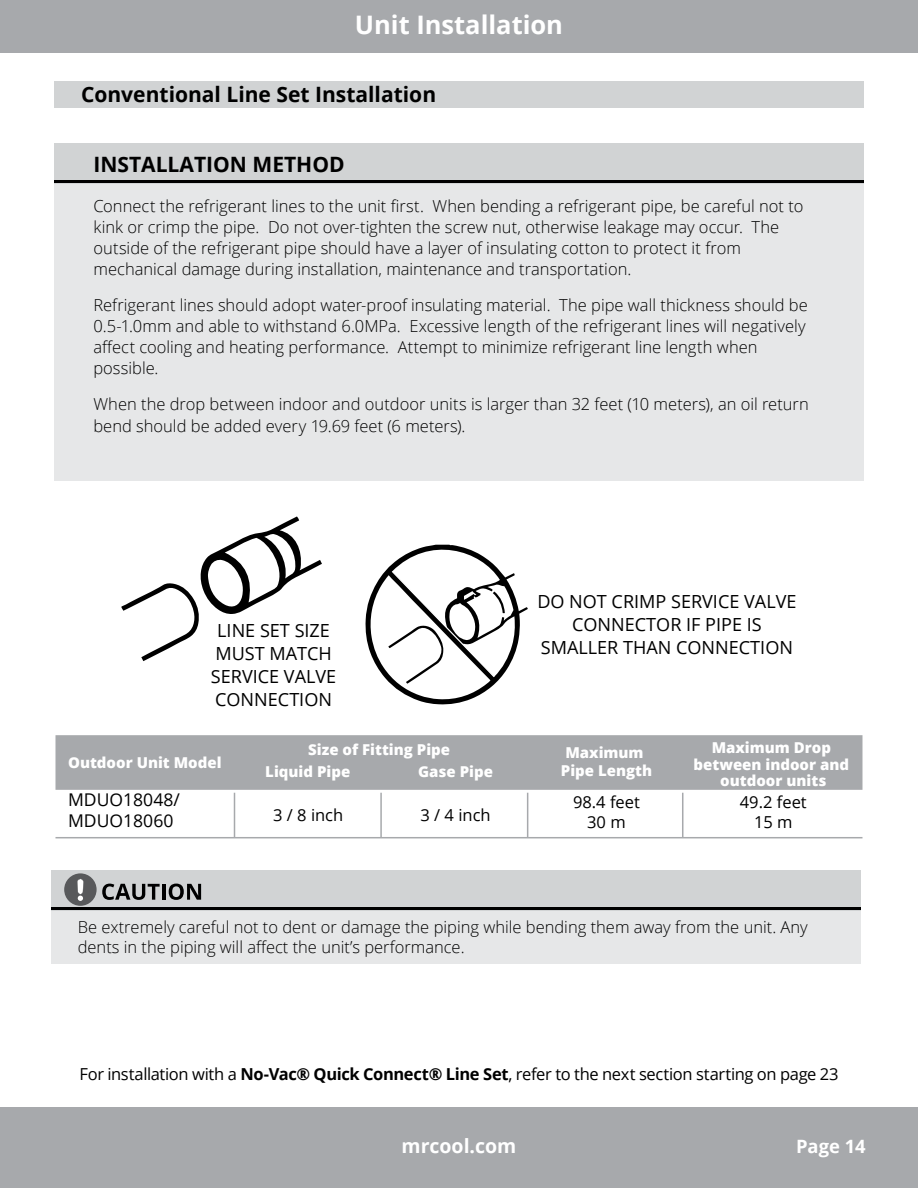
<style>
.page{position:relative;width:918px;height:1188px;background:#fff}
.page>*{position:absolute;margin:0;border:0;box-sizing:border-box;transform-origin:0 0}
.t1{font:700 25.5px "Open Sans";color:#fff}
.t2{font:700 21.15px "Open Sans";color:#000}
.t3{font:700 19.5px "Open Sans";color:#fff}
.t4{font:700 18.45px "Open Sans";color:#fff}
.t5{font:18px/23.1px "Open Sans";color:#000;text-align:center}
.t6{font:17.55px/21.1px "Open Sans";color:#000}
.t7{font:300 16.5px/21px "Open Sans";color:#000}
.t8{font:16.5px/19.5px "Open Sans";letter-spacing:-.015em;color:#000;text-align:center}
.t9{font:800 15px/16.5px "Open Sans";color:#fff;text-align:center}
.s1{font-weight:700}
</style>
<div class="page">
<div style="left:0;top:1107px;width:918px;height:81px;background:#a7a9ac"></div>
<div style="left:0;top:0;width:918px;height:53px;background:#a7a9ac"></div>
<div style="left:55px;top:735px;width:807px;height:55px;background:#a7a9ac"></div>
<hr style="left:527px;top:793px;width:1px;height:45px;background:#a7a9ac">
<hr style="left:682px;top:793px;width:1px;height:45px;background:#a7a9ac">
<hr style="left:234px;top:793px;width:1px;height:45px;background:#a7a9ac">
<hr style="left:380px;top:793px;width:2px;height:45px;background:#a7a9ac">
<hr style="left:55px;top:837px;width:807px;height:1px;background:#a7a9ac">
<div style="left:54px;top:183px;width:810px;height:297px;background:#e6e7e8"></div>
<div style="left:54px;top:143px;width:810px;height:41px;background:#d1d3d4"></div>
<hr style="left:54px;top:181px;width:810px;height:2px;background:#000">
<div style="left:51px;top:910px;width:810px;height:54px;background:#e6e7e8"></div>
<div style="left:51px;top:870px;width:810px;height:41px;background:#d1d3d4"></div>
<hr style="left:51px;top:908px;width:810px;height:2px;background:#000">
<svg style="left:102px;top:884px;width:58px;height:16px"></svg>
<hr style="left:162px;top:884px;width:3px;height:16px;background:#000">
<svg style="left:169px;top:884px;width:32px;height:16px"></svg>
<div style="left:64px;top:873px;width:33px;height:33px;background:#58595b;border-radius:50%"></div>
<svg style="left:77px;top:879px;width:7px;height:22px"></svg>
<svg style="left:121px;top:516px;width:201px;height:145px"></svg>
<svg style="left:365px;top:544px;width:163px;height:161px"></svg>
<div style="left:54px;top:81px;width:810px;height:27px;background:#d1d3d4"></div>
<h1 class="t1" style="left:355px;top:7px;width:210px">Unit Installation</h1>
<p class="t2" style="left:81px;top:79px;width:357px">Conventional Line Set Installation</p>
<p class="t2" style="left:93px;top:149px;width:253px">INSTALLATION METHOD</p>
<p class="t7" style="left:93px;top:196px;width:711px">Connect the refrigerant lines to the unit first. When bending a refrigerant pipe, be careful not to kink or crimp the pipe. Do not over-tighten the screw nut, otherwise leakage may occur. The outside of the refrigerant pipe should have a layer of insulating cotton to protect it from mechanical damage during installation, maintenance and transportation.</p>
<p class="t7" style="left:93px;top:295px;width:716px">Refrigerant lines should adopt water-proof insulating material. The pipe wall thickness should be 0.5-1.0mm and able to withstand 6.0MPa. Excessive length of the refrigerant lines will negatively affect cooling and heating performance. Attempt to minimize refrigerant line length when possible.</p>
<p class="t7" style="left:93px;top:394px;width:717px">When the drop between indoor and outdoor units is larger than 32 feet (10 meters), an oil return bend should be added every 19.69 feet (6 meters).</p>
<p class="t5" style="left:211px;top:618px;width:127px">LINE SET SIZE<br>MUST MATCH<br>SERVICE VALVE<br>CONNECTION</p>
<p class="t5" style="left:537px;top:589px;width:261px">DO NOT CRIMP SERVICE VALVE<br>CONNECTOR IF PIPE IS<br>SMALLER THAN CONNECTION</p>
<p class="t9" style="left:68px;top:754px;width:155px">Outdoor Unit Model</p>
<p class="t6" style="left:68px;top:789px;width:113px">MDUO18048/<br>MDUO18060</p>
<p class="t9" style="left:308px;top:741px;width:143px">Size of Fitting Pipe</p>
<p class="t9" style="left:561px;top:743px;width:93px;line-height:18px">Maximum<br>Pipe Length</p>
<p class="t9" style="left:694px;top:739px;width:157px">Maximum Drop between indoor and outdoor units</p>
<p class="t8" style="left:273px;top:805px;width:72px">3 / 8 inch</p>
<p class="t8" style="left:421px;top:805px;width:72px">3 / 4 inch</p>
<p class="t9" style="left:265px;top:763px;width:86px">Liquid Pipe</p>
<p class="t9" style="left:418px;top:763px;width:76px">Gase Pipe</p>
<p class="t8" style="left:573px;top:792px;width:68px">98.4 feet<br>30 m</p>
<p class="t8" style="left:740px;top:792px;width:68px">49.2 feet<br>15 m</p>
<p class="t7" style="left:78px;top:917px;width:731px;line-height:19.8px">Be extremely careful not to dent or damage the piping while bending them away from the unit. Any dents in the piping will affect the unit’s performance.</p>
<p class="t8" style="left:79px;top:1064px;width:761px">For installation with a <span class="s1">No-Vac® Quick Connect® Line Set</span>, refer to the next section starting on page 23</p>
<p class="t3" style="left:402px;top:1132px;width:116px">mrcool.com</p>
<p class="t4" style="left:796px;top:1133px;width:71px">Page 14</p>
</div>
